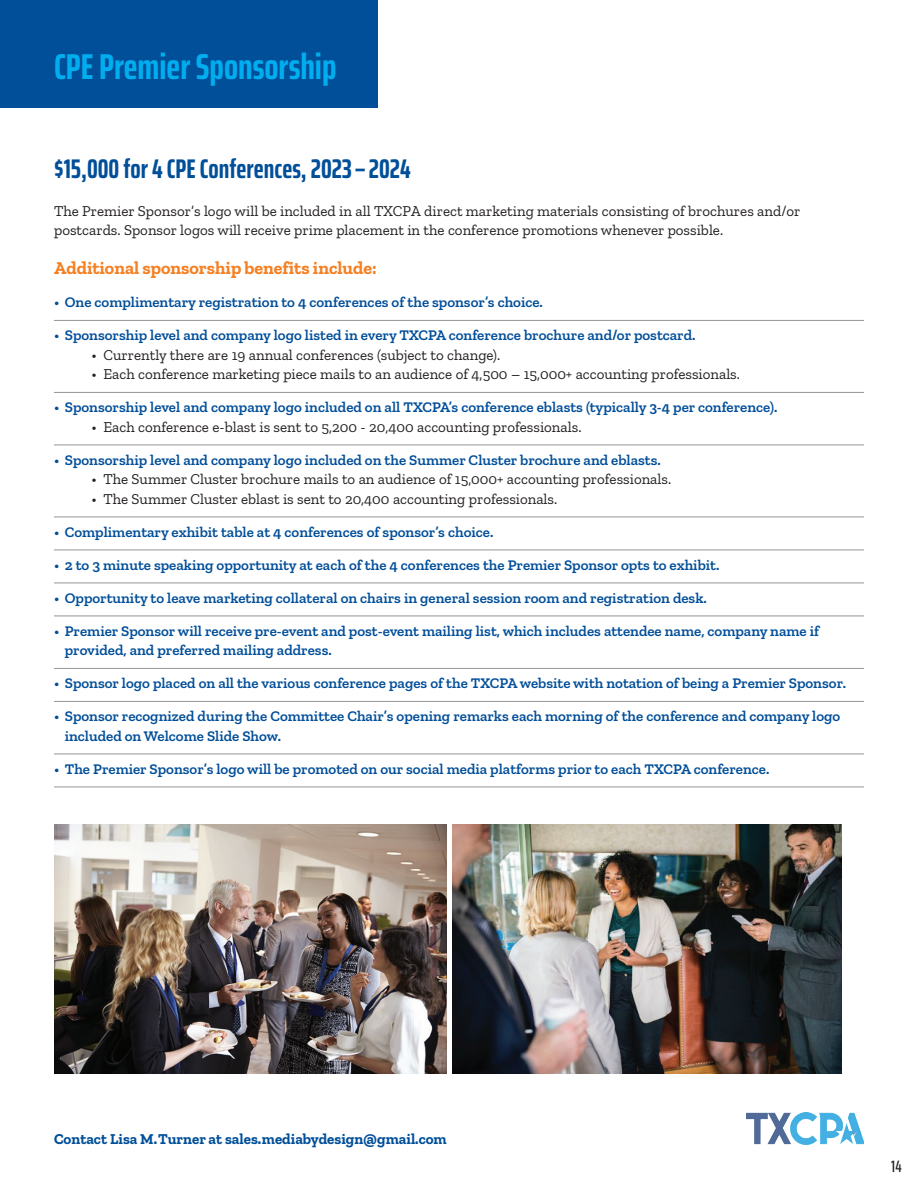
<style>
.page{position:relative;width:918px;height:1188px;background:#fff}
.page>*{position:absolute;margin:0;border:0;box-sizing:border-box;transform-origin:0 0}
.t1{font:700 extra-condensed 36px "Saira";color:#00aeef}
.t2{font:700 extra-condensed 27px "Saira";color:#014e99}
.t3{font:700 18px "Zilla Slab";color:#f57f21}
.t4{font:500 extra-condensed 16.5px "Saira";color:#231f20}
.t5{font:600 15px/19.5px "Zilla Slab";color:#014e99}
.t6{font:15px/19.5px "Zilla Slab";color:#231f20}
.t7{font:700 15px "Zilla Slab";color:#014e99}
</style>
<div class="page">
<img style="left:746px;top:1113px;width:118px;height:32px">
<hr style="left:54px;top:320px;width:810px;height:1px;background:#939598">
<hr style="left:54px;top:392px;width:810px;height:1px;background:#939598">
<hr style="left:54px;top:445px;width:810px;height:1px;background:#939598">
<hr style="left:54px;top:517px;width:810px;height:1px;background:#939598">
<hr style="left:54px;top:550px;width:810px;height:1px;background:#939598">
<hr style="left:54px;top:583px;width:810px;height:1px;background:#939598">
<hr style="left:54px;top:616px;width:810px;height:1px;background:#939598">
<hr style="left:54px;top:668px;width:810px;height:1px;background:#939598">
<hr style="left:54px;top:701px;width:810px;height:1px;background:#939598">
<hr style="left:54px;top:754px;width:810px;height:1px;background:#939598">
<hr style="left:54px;top:787px;width:810px;height:1px;background:#939598">
<div style="left:0;top:0;width:378px;height:108px;background:#014e99"></div>
<img style="left:453px;top:824px;width:389px;height:249px">
<img style="left:54px;top:824px;width:392px;height:249px">
<h1 class="t1" style="left:54px;top:39px;width:284px">CPE Premier Sponsorship</h1>
<h2 class="t2" style="left:54px;top:148px;width:358px">$15,000 for 4 CPE Conferences, 2023 – 2024</h2>
<p class="t6" style="left:54px;top:201px;width:748px">The Premier Sponsor’s logo will be included in all TXCPA direct marketing materials consisting of brochures and/or postcards. Sponsor logos will receive prime placement in the conference promotions whenever possible.</p>
<p class="t3" style="left:54px;top:258px;width:324px">Additional sponsorship benefits include:</p>
<p class="t5" style="left:54px;top:293px;width:490px">• One complimentary registration to 4 conferences of the sponsor’s choice.</p>
<p class="t5" style="left:54px;top:326px;width:643px">• Sponsorship level and company logo listed in every TXCPA conference brochure and/or postcard.</p>
<p class="t6" style="left:92px;top:345px;width:410px">• Currently there are 19 annual conferences (subject to change).</p>
<p class="t6" style="left:92px;top:365px;width:650px">• Each conference marketing piece mails to an audience of 4,500 – 15,000+ accounting professionals.</p>
<p class="t5" style="left:54px;top:398px;width:725px">• Sponsorship level and company logo included on all TXCPA’s conference eblasts (typically 3-4 per conference).</p>
<p class="t6" style="left:92px;top:417px;width:492px">• Each conference e-blast is sent to 5,200 - 20,400 accounting professionals.</p>
<p class="t5" style="left:54px;top:450px;width:608px">• Sponsorship level and company logo included on the Summer Cluster brochure and eblasts.</p>
<p class="t6" style="left:92px;top:470px;width:581px">• The Summer Cluster brochure mails to an audience of 15,000+ accounting professionals.</p>
<p class="t6" style="left:92px;top:489px;width:467px">• The Summer Cluster eblast is sent to 20,400 accounting professionals.</p>
<p class="t5" style="left:54px;top:522px;width:441px">• Complimentary exhibit table at 4 conferences of sponsor’s choice.</p>
<p class="t5" style="left:54px;top:555px;width:667px">• 2 to 3 minute speaking opportunity at each of the 4 conferences the Premier Sponsor opts to exhibit.</p>
<p class="t5" style="left:54px;top:588px;width:654px">• Opportunity to leave marketing collateral on chairs in general session room and registration desk.</p>
<p class="t5" style="left:65px;top:621px;width:756px;text-indent:-11px">• Premier Sponsor will receive pre-event and post-event mailing list, which includes attendee name, company name if provided, and preferred mailing address.</p>
<p class="t5" style="left:54px;top:674px;width:794px">• Sponsor logo placed on all the various conference pages of the TXCPA website with notation of being a Premier Sponsor.</p>
<p class="t5" style="left:65px;top:707px;width:777px;text-indent:-11px">• Sponsor recognized during the Committee Chair’s opening remarks each morning of the conference and company logo included on Welcome Slide Show.</p>
<p class="t5" style="left:54px;top:759px;width:717px">• The Premier Sponsor’s logo will be promoted on our social media platforms prior to each TXCPA conference.</p>
<p class="t7" style="left:54px;top:1131px;width:394px">Contact Lisa M. Turner at sales.mediabydesign@gmail.com</p>
<p class="t4" style="left:891px;top:1154px;width:12px">14</p>
</div>
